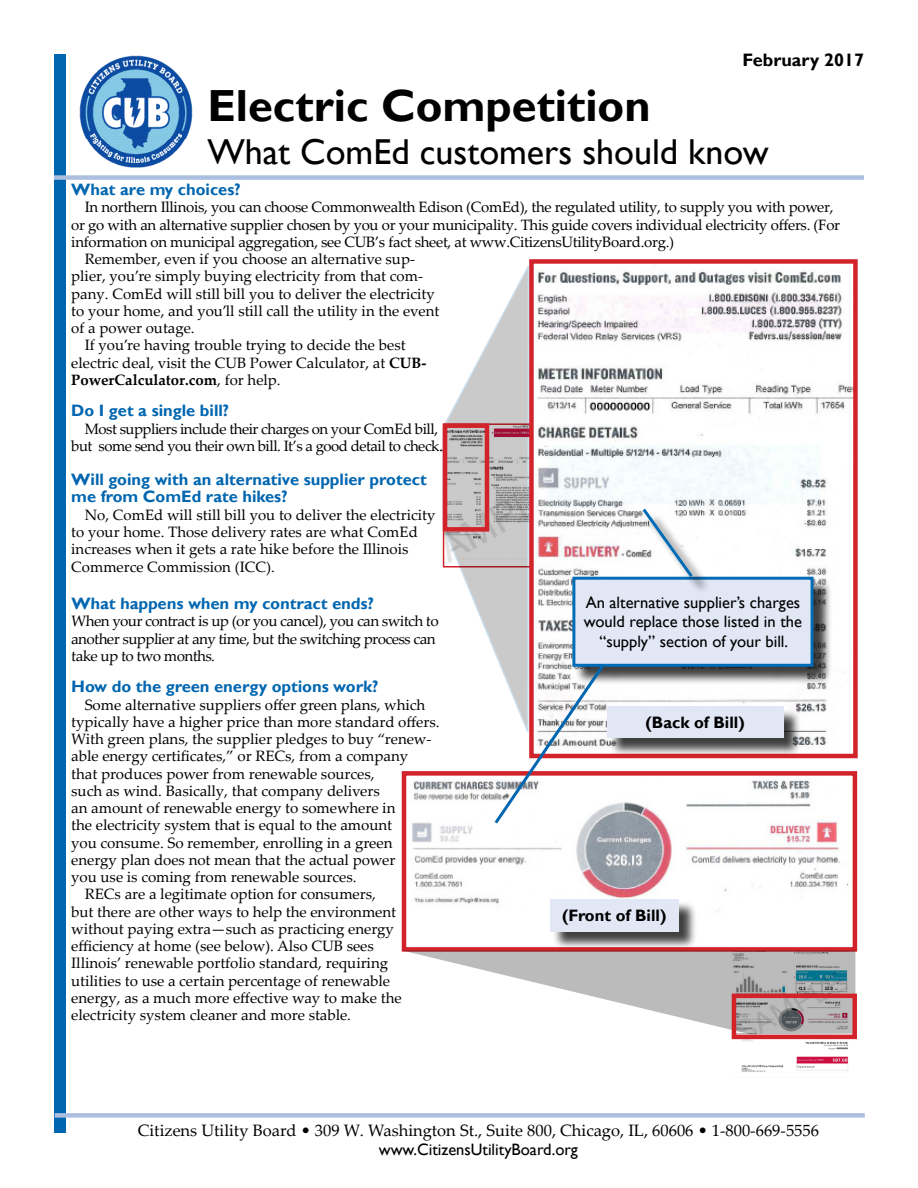
<style>
.page{position:relative;width:918px;height:1188px;background:#fff}
.page>*{position:absolute;margin:0;border:0;box-sizing:border-box;transform-origin:0 0}
.t1{font:700 45px "Gill Sans";color:#000}
.t2{font:36px "Gill Sans";color:#000}
.t3{font:700 18px "Gill Sans";color:#000}
.t4{font:700 16.5px/17.2px "Gill Sans";color:#0066b0}
.t5{font:16.5px/19.8px "Gill Sans";color:#000;text-align:center}
.t6{font:16.5px "Palatino Linotype";color:#000}
.t7{font:700 16.5px "Gill Sans";color:#000}
.t8{font:15px/17.2px "Palatino Linotype";color:#000}
.t9{font:15px "Palatino Linotype";letter-spacing:-.02em;color:#000}
.t10{font:15px/17.2px "Palatino Linotype";letter-spacing:-.035em;color:#000;text-align:center}
.t11{font:700 15px "Palatino Linotype";color:#000}
.s1{font-weight:700}
.s2{font-weight:400}
</style>
<div class="page">
<div style="left:55px;top:55px;width:11px;height:1078px;background:#0066b0"></div>
<img style="left:79px;top:55px;width:114px;height:113px">
<div style="left:54px;top:175px;width:810px;height:5px;background:#acbfe1"></div>
<div style="left:55px;top:1113px;width:810px;height:5px;background:#acbfe1"></div>
<img style="left:732px;top:1039px;width:117px;height:33px">
<img style="left:412px;top:780px;width:437px;height:131px">
<div style="left:402px;top:771px;width:455px;height:181px;border:4px solid #d2232a"></div>
<svg style="left:402px;top:950px;width:453px;height:84px"></svg>
<div style="left:732px;top:994px;width:125px;height:45px;border:4px solid #d2232a"></div>
<div style="left:552px;top:901px;width:145px;height:49px;background:#000;opacity:.75"></div>
<div style="left:550px;top:899px;width:129px;height:33px;background:#e1e7f5"></div>
<img style="left:606px;top:270px;width:247px;height:477px">
<div style="left:529px;top:259px;width:329px;height:499px;border:4px solid #d2232a"></div>
<div style="left:575px;top:579px;width:257px;height:107px;background:#000;opacity:.75"></div>
<div style="left:574px;top:578px;width:238px;height:87px;background:#e1e7f5"></div>
<div style="left:572px;top:577px;width:242px;height:90px;border:3px solid #006cb7"></div>
<div style="left:646px;top:512px;width:64px;height:83px;background:#000;opacity:.75"></div>
<svg style="left:640px;top:505px;width:56px;height:75px"></svg>
<div style="left:609px;top:708px;width:193px;height:48px;background:#000;opacity:.75"></div>
<div style="left:607px;top:706px;width:176px;height:32px;background:#e1e7f5"></div>
<svg style="left:442px;top:260px;width:164px;height:567px"></svg>
<p class="t3" style="left:743px;top:50px;width:123px">February 2017</p>
<h1 class="t1" style="left:207px;top:78px;width:445px">Electric Competition</h1>
<h2 class="t2" style="left:207px;top:131px;width:563px">What ComEd customers should know</h2>
<p class="t4" style="left:71px;top:181px;width:171px">What are my choices?</p>
<p class="t9" style="left:85px;top:197px;width:750px">In northern Illinois, you can choose Commonwealth Edison (ComEd), the regulated utility, to supply you with power,</p>
<p class="t9" style="left:71px;top:214px;width:770px">or go with an alternative supplier chosen by you or your municipality. This guide covers individual electricity offers. (For</p>
<p class="t9" style="left:71px;top:231px;width:604px">information on municipal aggregation, see CUB’s fact sheet, at www.CitizensUtilityBoard.org.)</p>
<p class="t8" style="left:85px;top:250px;width:332px">Remember, even if you choose an alternative sup-</p>
<p class="t8" style="left:71px;top:267px;width:353px">plier, you’re simply buying electricity from that com-</p>
<p class="t8" style="left:71px;top:284px;width:365px">pany. ComEd will still bill you to deliver the electricity</p>
<p class="t8" style="left:71px;top:301px;width:370px">to your home, and you’ll still call the utility in the event</p>
<p class="t8" style="left:71px;top:319px;width:125px">of a power outage.</p>
<p class="t8" style="left:85px;top:336px;width:322px">If you’re having trouble trying to decide the best</p>
<p class="t8" style="left:71px;top:353px;width:357px">electric deal, visit the CUB Power Calculator, at <span class="s1">CUB-</span></p>
<p class="t11" style="left:71px;top:369px;width:211px">PowerCalculator.com<span class="s2">, for help.</span></p>
<p class="t4" style="left:71px;top:403px;width:159px">Do I get a single bill?</p>
<p class="t10" style="left:71px;top:419px;width:373px">Most suppliers include their charges on your ComEd bill, but some send you their own bill. It’s a good detail to check.</p>
<p class="t4" style="left:71px;top:472px;width:357px">Will going with an alternative supplier protect me from ComEd rate hikes?</p>
<p class="t8" style="left:71px;top:505px;width:366px;text-indent:14px">No, ComEd will still bill you to deliver the electricity to your home. Those delivery rates are what ComEd increases when it gets a rate hike before the Illinois Commerce Commission (ICC).</p>
<p class="t4" style="left:71px;top:595px;width:305px">What happens when my contract ends?</p>
<p class="t8" style="left:71px;top:612px;width:369px">When your contract is up (or you cancel), you can switch to another supplier at any time, but the switching process can take up to two months.</p>
<p class="t4" style="left:71px;top:679px;width:309px">How do the green energy options work?</p>
<p class="t8" style="left:85px;top:695px;width:342px">Some alternative suppliers offer green plans, which</p>
<p class="t8" style="left:71px;top:712px;width:370px">typically have a higher price than more standard offers.</p>
<p class="t8" style="left:71px;top:730px;width:362px">With green plans, the supplier pledges to buy “renew-</p>
<p class="t8" style="left:71px;top:747px;width:338px">able energy certificates,” or RECs, from a company</p>
<p class="t8" style="left:71px;top:764px;width:305px">that produces power from renewable sources,</p>
<p class="t8" style="left:71px;top:781px;width:310px">such as wind. Basically, that company delivers</p>
<p class="t8" style="left:71px;top:799px;width:326px">an amount of renewable energy to somewhere in</p>
<p class="t8" style="left:71px;top:816px;width:323px">the electricity system that is equal to the amount</p>
<p class="t8" style="left:71px;top:833px;width:323px">you consume. So remember, enrolling in a green</p>
<p class="t8" style="left:71px;top:850px;width:326px">energy plan does not mean that the actual power</p>
<p class="t8" style="left:71px;top:868px;width:287px">you use is coming from renewable sources.</p>
<p class="t8" style="left:85px;top:885px;width:293px">RECs are a legitimate option for consumers,</p>
<p class="t8" style="left:71px;top:902px;width:327px">but there are other ways to help the environment</p>
<p class="t8" style="left:71px;top:919px;width:324px">without paying extra—such as practicing energy</p>
<p class="t8" style="left:71px;top:937px;width:304px">efficiency at home (see below). Also CUB sees</p>
<p class="t8" style="left:71px;top:954px;width:319px">Illinois’ renewable portfolio standard, requiring</p>
<p class="t8" style="left:71px;top:971px;width:321px">utilities to use a certain percentage of renewable</p>
<p class="t8" style="left:71px;top:988px;width:332px">energy, as a much more effective way to make the</p>
<p class="t8" style="left:71px;top:1006px;width:282px">electricity system cleaner and more stable.</p>
<p class="t5" style="left:584px;top:593px;width:220px">An alternative supplier’s charges would replace those listed in the “supply” section of your bill.</p>
<p class="t7" style="left:645px;top:712px;width:101px">(Back of Bill)</p>
<p class="t7" style="left:562px;top:905px;width:106px">(Front of Bill)</p>
<p class="t6" style="left:138px;top:1119px;width:683px">Citizens Utility Board • 309 W. Washington St., Suite 800, Chicago, IL, 60606 • 1-800-669-5556</p>
<p class="t5" style="left:379px;top:1140px;width:201px">www.CitizensUtilityBoard.org</p>
</div>
